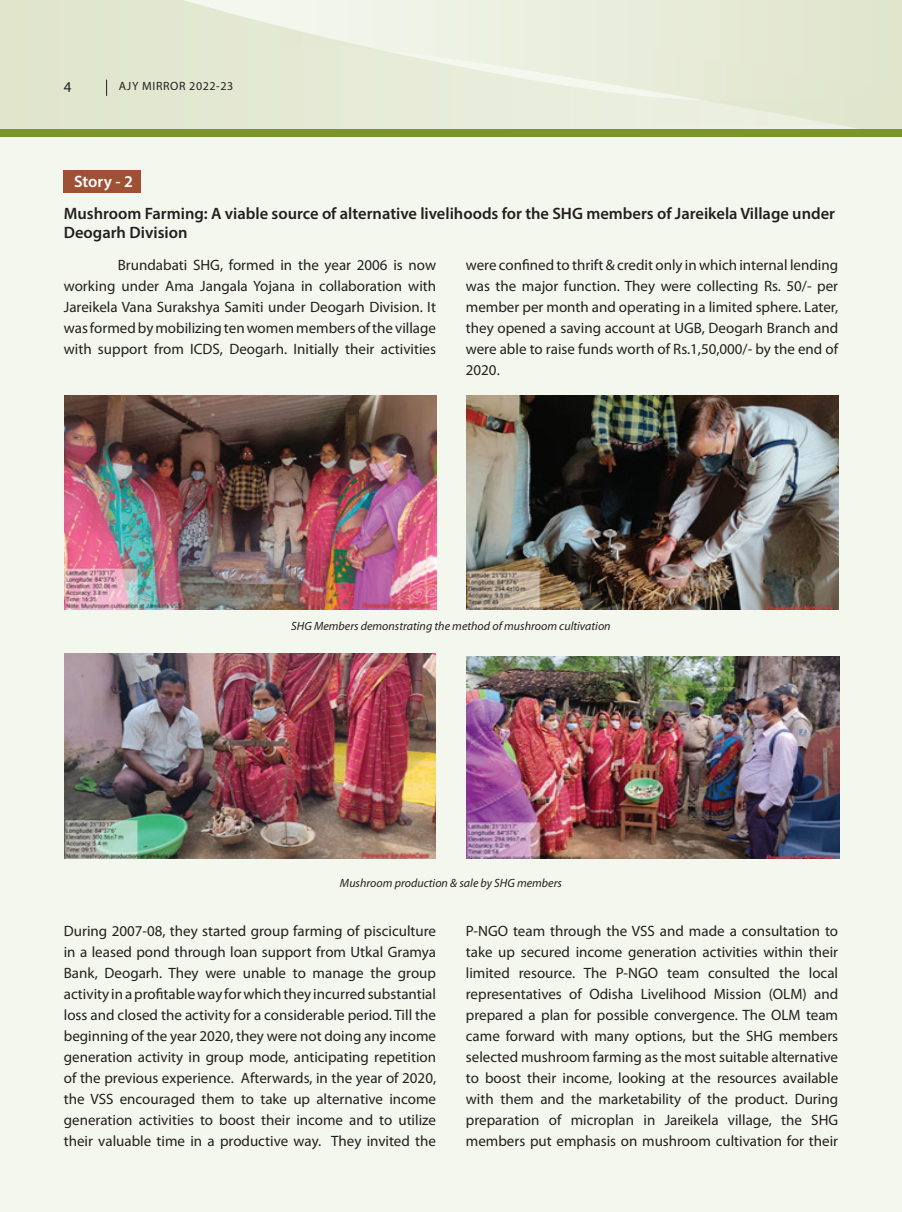
<style>
.page{position:relative;width:902px;height:1212px;background:#fff}
.page>*{position:absolute;margin:0;border:0;box-sizing:border-box;transform-origin:0 0}
.t1{font:600 16.5px/18.8px "Myriad Pro";color:#231f20}
.t2{font:600 16.5px "Myriad Pro";color:#fff}
.t3{font:15px/21px "Myriad Pro";color:#231f20;text-align:justify}
.t4{font:italic 12px "Myriad Pro";color:#231f20}
.t5{font:12px "Myriad Pro";letter-spacing:.05em;color:#231f20}
</style>
<div class="page">
<div style="left:0;top:0;width:901px;height:1212px;background:#f4f7ee"></div>
<svg style="left:0;top:0;width:901px;height:130px;fill:#e5e9d5"></svg>
<svg style="left:106px;top:80px;width:1px;height:16px"></svg>
<div style="left:0;top:130px;width:901px;height:7px;background:#7c942c"></div>
<div style="left:64px;top:171px;width:77px;height:22px;background:#9e5134"></div>
<img style="left:64px;top:396px;width:372px;height:213px">
<img style="left:467px;top:396px;width:371px;height:213px">
<img style="left:64px;top:654px;width:371px;height:204px">
<img style="left:467px;top:657px;width:372px;height:201px">
<p class="t3" style="left:64px;top:76px;width:9px">4</p>
<p class="t5" style="left:119px;top:78px;width:116px">AJY MIRROR 2022-23</p>
<p class="t2" style="left:74px;top:171px;width:60px">Story - 2</p>
<p class="t1" style="left:64px;top:203px;width:772px">Mushroom Farming: A viable source of alternative livelihoods for the SHG members of Jareikela Village under<br>Deogarh Division</p>
<p class="t3" style="left:64px;top:254px;width:374px;text-indent:54px">Brundabati SHG, formed in the year 2006 is now working under Ama Jangala Yojana in collaboration with Jareikela Vana Surakshya Samiti under Deogarh Division. It was formed by mobilizing ten women members of the village with support from ICDS, Deogarh. Initially their activities</p>
<p class="t3" style="left:466px;top:254px;width:374px">were confined to thrift &amp; credit only in which internal lending was the major function. They were collecting Rs. 50/- per member per month and operating in a limited sphere. Later, they opened a saving account at UGB, Deogarh Branch and were able to raise funds worth of Rs.1,50,000/- by the end of 2020.</p>
<p class="t4" style="left:291px;top:618px;width:321px">SHG Members demonstrating the method of mushroom cultivation</p>
<p class="t4" style="left:340px;top:876px;width:223px">Mushroom production &amp; sale by SHG members</p>
<p class="t3" style="left:64px;top:920px;width:374px">During 2007-08, they started group farming of pisciculture in a leased pond through loan support from Utkal Gramya Bank, Deogarh. They were unable to manage the group activity in a profitable way for which they incurred substantial loss and closed the activity for a considerable period. Till the beginning of the year 2020, they were not doing any income generation activity in group mode, anticipating repetition of the previous experience. Afterwards, in the year of 2020, the VSS encouraged them to take up alternative income generation activities to boost their income and to utilize their valuable time in a productive way. They invited the</p>
<p class="t3" style="left:466px;top:920px;width:374px">P-NGO team through the VSS and made a consultation to take up secured income generation activities within their limited resource. The P-NGO team consulted the local representatives of Odisha Livelihood Mission (OLM) and prepared a plan for possible convergence. The OLM team came forward with many options, but the SHG members selected mushroom farming as the most suitable alternative to boost their income, looking at the resources available with them and the marketability of the product. During preparation of microplan in Jareikela village, the SHG members put emphasis on mushroom cultivation for their</p>
</div>
